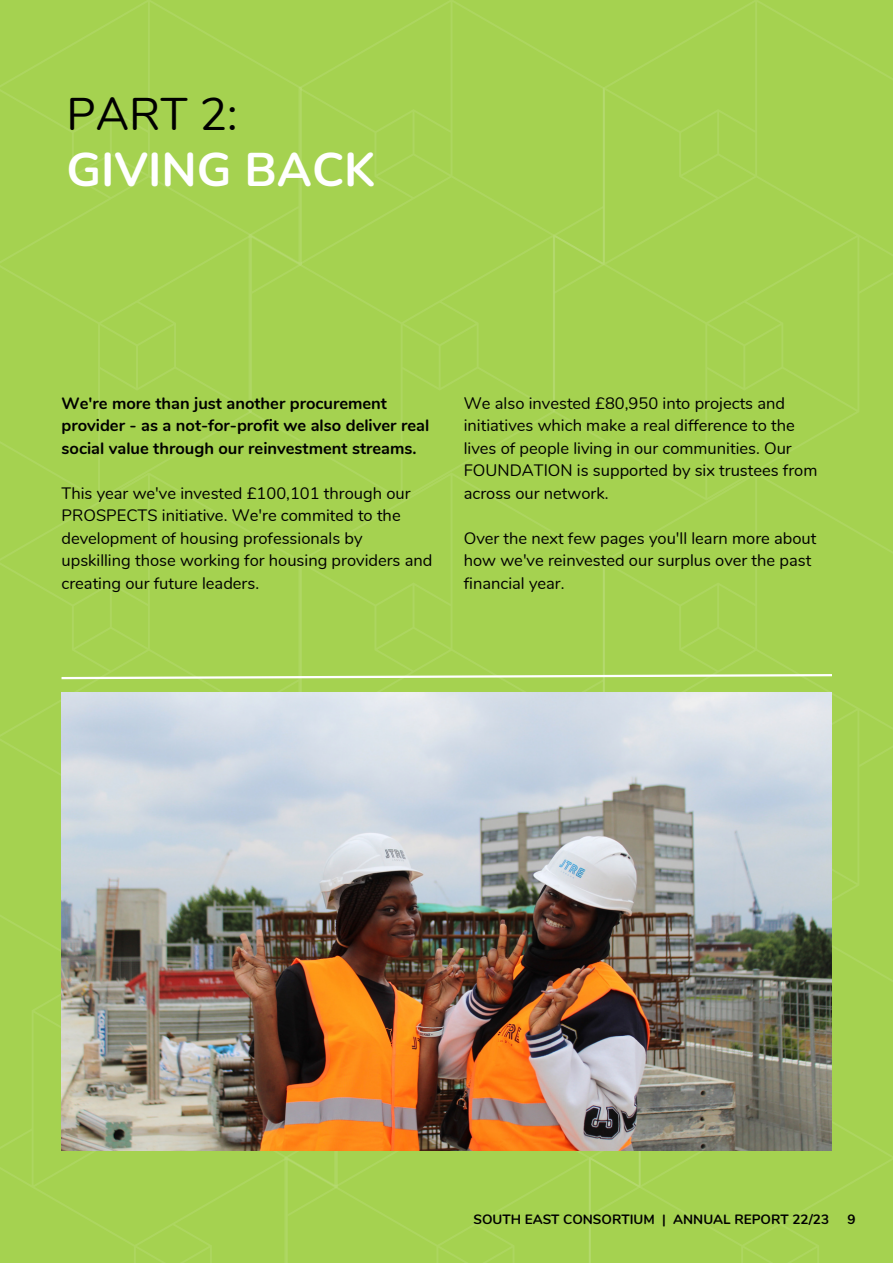
<style>
.page{position:relative;width:893px;height:1264px;background:#fff}
.page>*{position:absolute;margin:0;border:0;box-sizing:border-box;transform-origin:0 0}
.t1{font:700 47.25px "Nunito";color:#fff}
.t2{font:45.75px "Nunito";color:#000}
.t3{font:16.5px/22.5px "Nunito";color:#000}
.t4{font:700 16.5px/22.5px "Nunito";color:#000}
.t5{font:700 13.5px "Nunito";color:#000}
</style>
<div class="page">
<div style="left:0;top:0;width:248px;height:472px;background:#a5d250"></div>
<div style="left:248px;top:0;width:305px;height:472px;background:#a5d250"></div>
<div style="left:553px;top:0;width:339px;height:472px;background:#a5d250"></div>
<div style="left:0;top:472px;width:248px;height:449px;background:#a5d250"></div>
<div style="left:248px;top:472px;width:305px;height:220px;background:#a5d250"></div>
<div style="left:553px;top:472px;width:339px;height:449px;background:#a5d250"></div>
<div style="left:0;top:921px;width:284px;height:341px;background:#a5d250"></div>
<div style="left:284px;top:1150px;width:305px;height:112px;background:#a5d250"></div>
<div style="left:589px;top:921px;width:303px;height:341px;background:#a5d250"></div>
<img style="left:61px;top:692px;width:770px;height:458px">
<svg style="left:59px;top:673px;width:775px;height:7px"></svg>
<p class="t2" style="left:66px;top:83px;width:173px">PART 2:</p>
<p class="t1" style="left:66px;top:138px;width:310px">GIVING BACK</p>
<p class="t4" style="left:61px;top:392px;width:369px">We're more than just another procurement provider - as a not-for-profit we also deliver real social value through our reinvestment streams.</p>
<p class="t3" style="left:61px;top:482px;width:372px">This year we've invested £100,101 through our PROSPECTS initiative. We're commited to the development of housing professionals by upskilling those working for housing providers and creating our future leaders.</p>
<p class="t3" style="left:464px;top:392px;width:355px">We also invested £80,950 into projects and initiatives which make a real difference to the lives of people living in our communities. Our FOUNDATION is supported by six trustees from across our network.</p>
<p class="t3" style="left:464px;top:527px;width:354px">Over the next few pages you'll learn more about how we've reinvested our surplus over the past financial year.</p>
<p class="t5" style="left:473px;top:1209px;width:357px">SOUTH EAST CONSORTIUM | ANNUAL REPORT 22/23</p>
<p class="t5" style="left:847px;top:1209px;width:10px">9</p>
</div>
